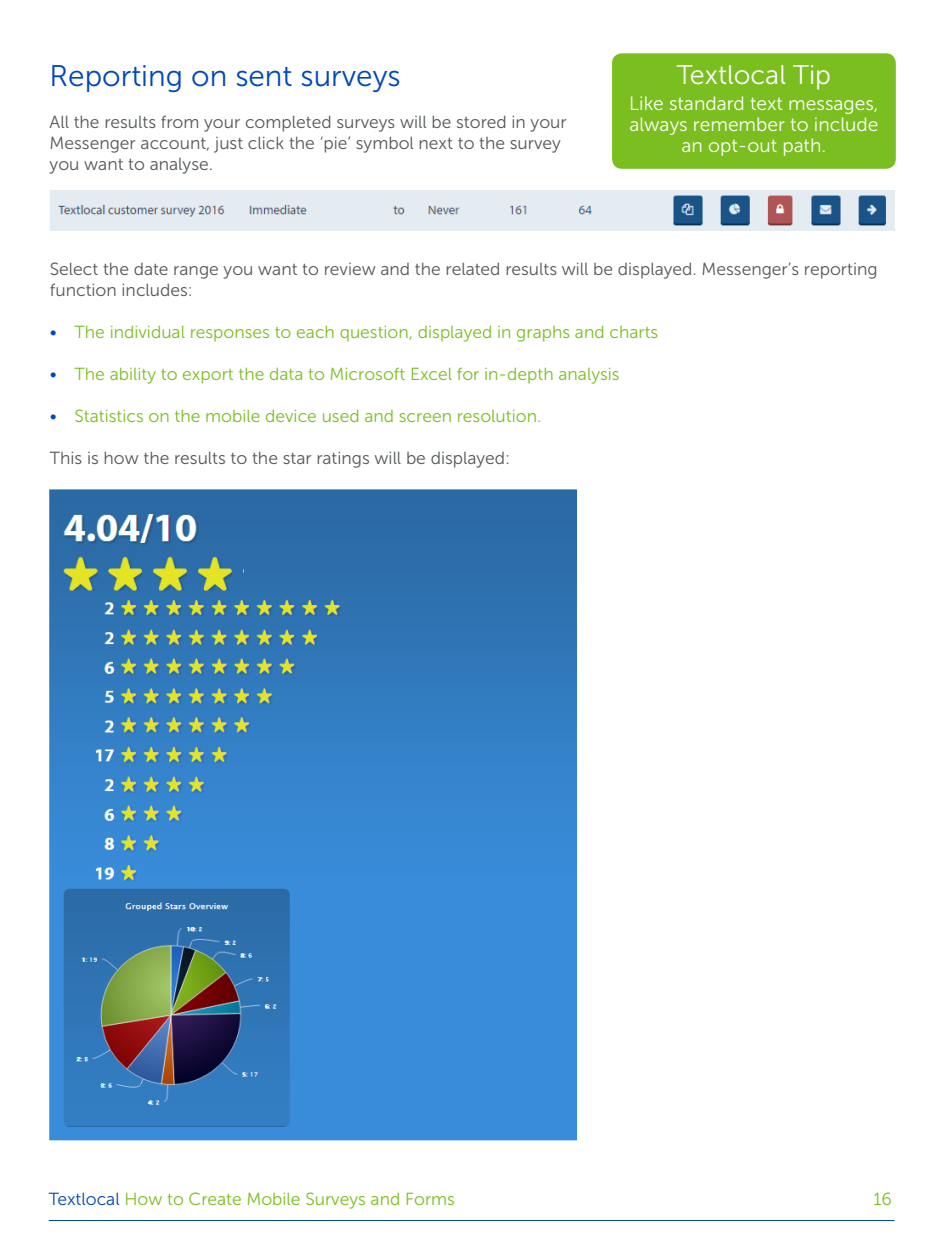
<style>
.page{position:relative;width:945px;height:1260px;background:#fff}
.page>*{position:absolute;margin:0;border:0;box-sizing:border-box;transform-origin:0 0}
.t1{font:29.75px "Museo Sans 300";color:#0047bb}
.t2{font:26.95px "Museo Sans 300";color:#fff}
.t3{font:19.25px/21px "Museo Sans 300";color:#fff;text-align:center}
.t4{font:17.5px/21px "Museo Sans 300";color:#54585a}
.t5{font:17.5px "Museo Sans 300";color:#7bbe20}
.s1{color:#0047bb}
</style>
<div class="page">
<hr style="left:49px;top:1220px;width:846px;height:1px;background:#0047bb">
<div style="left:612px;top:53px;width:284px;height:116px;background:#7bbe20;border-radius:10px"></div>
<img style="left:50px;top:190px;width:844px;height:40px">
<img style="left:50px;top:489px;width:528px;height:652px">
<h1 class="t1" style="left:50px;top:59px;width:353px">Reporting on sent surveys</h1>
<p class="t4" style="left:50px;top:112px;width:519px">All the results from your completed surveys will be stored in your<br>Messenger account, just click the ‘pie’ symbol next to the survey you want to analyse.</p>
<h2 class="t2" style="left:677px;top:61px;width:156px">Textlocal Tip</h2>
<p class="t3" style="left:629px;top:93px;width:251px">Like standard text messages, always remember to include an opt-out path.</p>
<p class="t4" style="left:50px;top:259px;width:829px">Select the date range you want to review and the related results will be displayed. Messenger’s reporting function includes:</p>
<p class="t5" style="left:50px;top:323px;width:610px"><span class="s1">•</span> The individual responses to each question, displayed in graphs and charts</p>
<p class="t5" style="left:50px;top:365px;width:571px"><span class="s1">•</span> The ability to export the data to Microsoft Excel for in-depth analysis</p>
<p class="t5" style="left:50px;top:407px;width:493px"><span class="s1">•</span> Statistics on the mobile device used and screen resolution.</p>
<p class="t4" style="left:50px;top:448px;width:462px">This is how the results to the star ratings will be displayed:</p>
<p class="t5" style="left:49px;top:1189px;width:408px"><span class="s1">Textlocal</span> How to Create Mobile Surveys and Forms</p>
<p class="t5" style="left:873px;top:1189px;width:20px">16</p>
</div>
